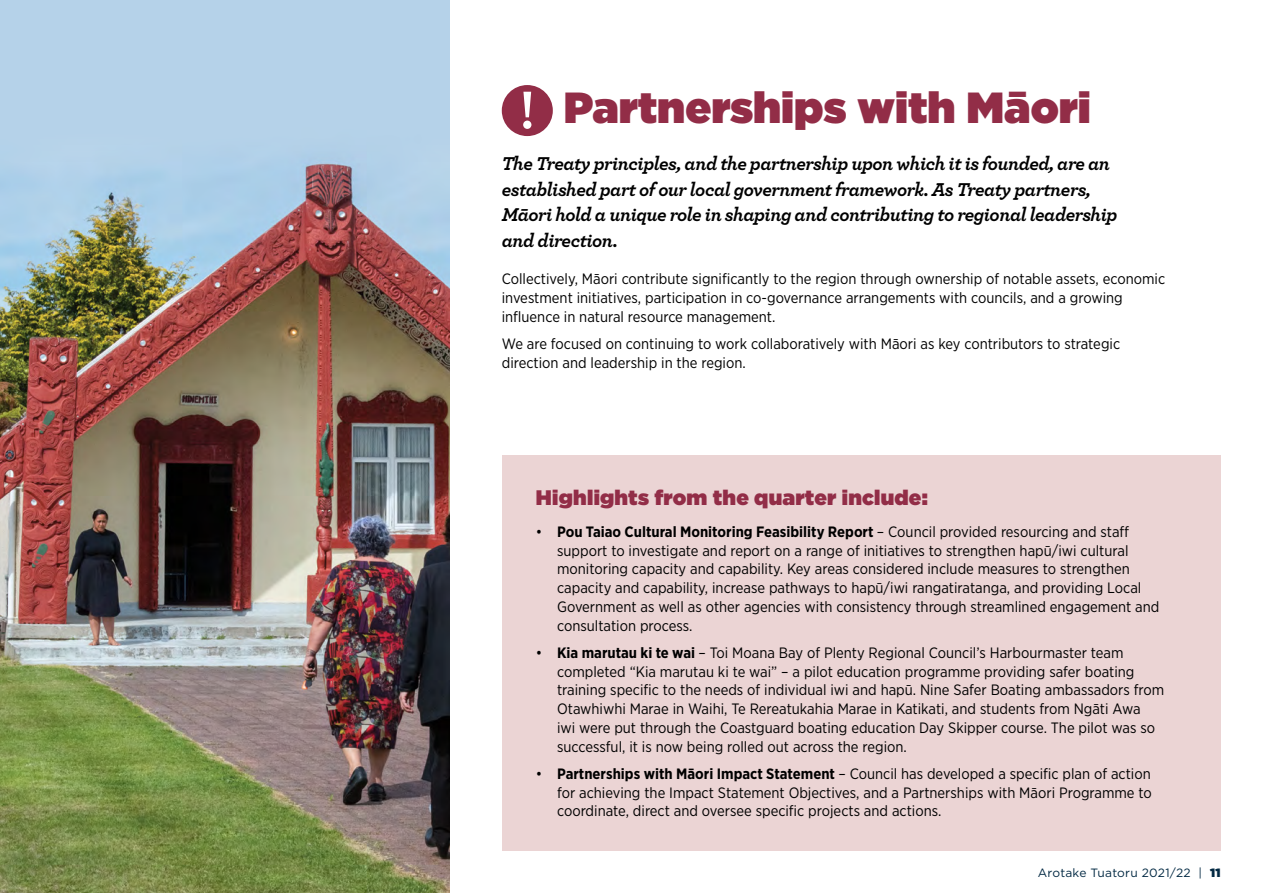
<style>
.page{position:relative;width:1263px;height:893px;background:#fff}
.page>*{position:absolute;margin:0;border:0;box-sizing:border-box;transform-origin:0 0}
.t1{font:900 43.5px "Gotham";color:#922d47}
.t2{font:900 21px "Gotham";letter-spacing:.01em;color:#922d47}
.t3{font:italic 700 19.5px/25.5px "Archer";letter-spacing:-.025em;color:#000}
.t4{font:15px/18.8px "Gotham Narrow";color:#000}
.t5{font:12px "Gotham";letter-spacing:.02em;color:#012842}
.s1{font-weight:700}
.s2{font-weight:900}
</style>
<div class="page">
<div style="left:502px;top:455px;width:718px;height:395px;background:#ebd4d4"></div>
<div style="left:502px;top:85px;width:51px;height:51px;background:#922d47;border-radius:50%"></div>
<svg style="left:523px;top:92px;width:8px;height:37px"></svg>
<div style="left:0;top:0;width:449px;height:893px;background:#b5d2e9"></div>
<img style="left:0;top:160px;width:449px;height:733px">
<h1 class="t1" style="left:564px;top:77px;width:528px">Partnerships with Māori</h1>
<p class="t3" style="left:502px;top:149px;width:617px">The Treaty principles, and the partnership upon which it is founded, are an established part of our local government framework. As Treaty partners, Māori hold a unique role in shaping and contributing to regional leadership and direction.</p>
<p class="t4" style="left:502px;top:269px;width:665px">Collectively, Māori contribute significantly to the region through ownership of notable assets, economic investment initiatives, participation in co-governance arrangements with councils, and a growing influence in natural resource management.</p>
<p class="t4" style="left:502px;top:334px;width:620px">We are focused on continuing to work collaboratively with Māori as key contributors to strategic direction and leadership in the region.</p>
<h2 class="t2" style="left:536px;top:483px;width:394px">Highlights from the quarter include:</h2>
<p class="t4" style="left:557px;top:522px;width:604px;text-indent:-21px">• <span class="s1">Pou Taiao Cultural Monitoring Feasibility Report</span> – Council provided resourcing and staff support to investigate and report on a range of initiatives to strengthen hapū/iwi cultural monitoring capacity and capability. Key areas considered include measures to strengthen capacity and capability, increase pathways to hapū/iwi rangatiratanga, and providing Local Government as well as other agencies with consistency through streamlined engagement and consultation process.</p>
<p class="t4" style="left:557px;top:643px;width:609px;text-indent:-21px">• <span class="s1">Kia marutau ki te wai</span> – Toi Moana Bay of Plenty Regional Council’s Harbourmaster team completed “Kia marutau ki te wai” – a pilot education programme providing safer boating training specific to the needs of individual iwi and hapū. Nine Safer Boating ambassadors from Otawhiwhi Marae in Waihi, Te Rereatukahia Marae in Katikati, and students from Ngāti Awa<br>iwi were put through the Coastguard boating education Day Skipper course. The pilot was so successful, it is now being rolled out across the region.</p>
<p class="t4" style="left:557px;top:764px;width:596px;text-align:justify;text-indent:-21px">• <span class="s1">Partnerships with Māori Impact Statement</span> – Council has developed a specific plan of action for achieving the Impact Statement Objectives, and a Partnerships with Māori Programme to coordinate, direct and oversee specific projects and actions.</p>
<p class="t5" style="left:1038px;top:865px;width:184px">Arotake Tuatoru 2021/22 | <span class="s2">11</span></p>
</div>
